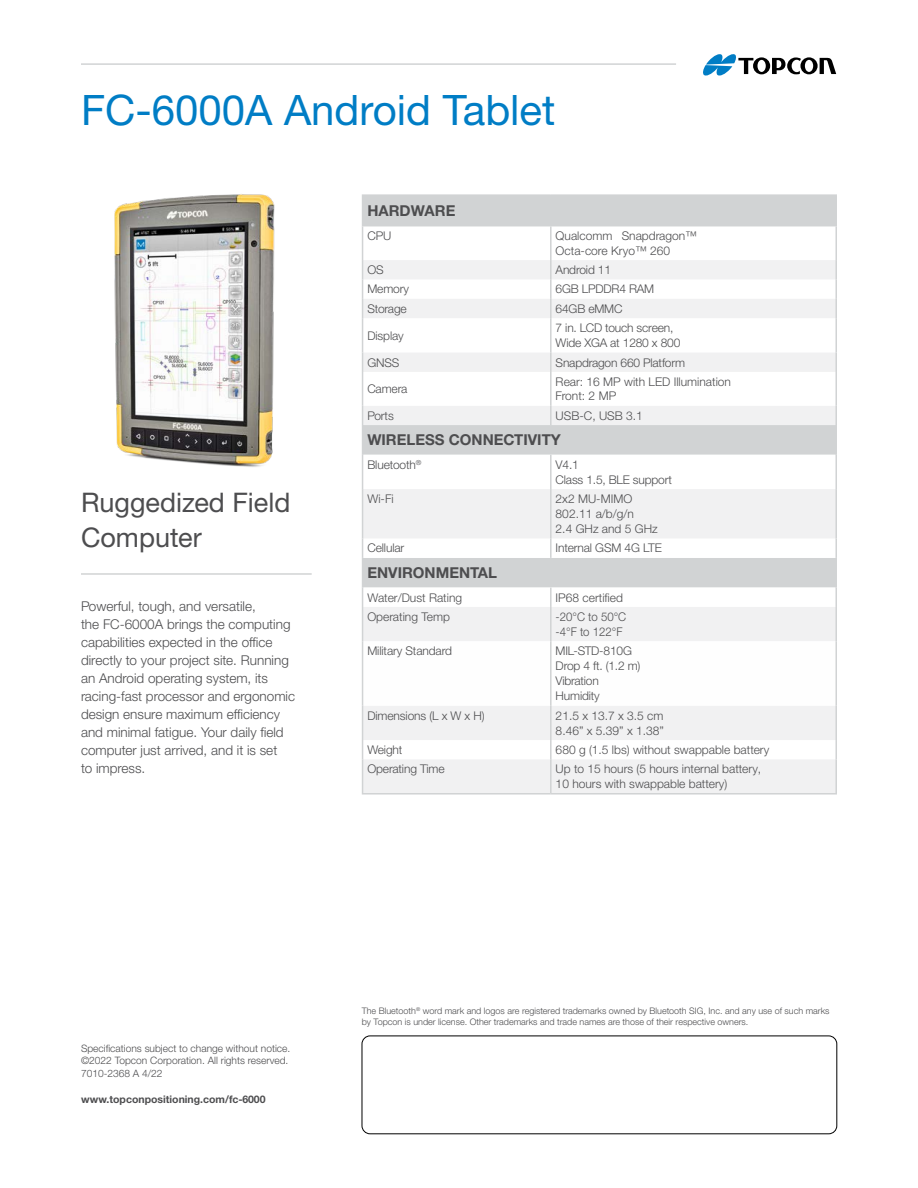
<style>
.page{position:relative;width:918px;height:1188px;background:#fff}
.page>*{position:absolute;margin:0;border:0;box-sizing:border-box;transform-origin:0 0}
.t1{font:42px "Helvetica Neue LTW1 G";color:#007dc5}
.t2{font:27px/34.5px "Helvetica Neue LTW1 G";color:#4d4d4f}
.t3{font:700 15px "Helvetica Neue LTW1 G";color:#4d4d4f}
.t4{font:300 13.5px/18px "Helvetica Neue LTW1 G";color:#4d4d4f}
.t5{font:300 12px/15px "Helvetica Neue LTW1 G";letter-spacing:-.01em;color:#4d4d4f}
.t6{font:300 12px/15px "Helvetica Neue LTW1 G";letter-spacing:-.01em;color:#4d4d4f;scale:.95 1}
.t7{font:700 10.5px "Helvetica Neue LTW1 G";color:#4d4d4f}
.t8{font:300 10.2px/12.8px "Helvetica Neue LTW1 G";color:#4d4d4f}
.t9{font:300 9px/10.5px "Helvetica Neue LTW1 G";color:#4d4d4f}
</style>
<div class="page">
<div style="left:362px;top:1036px;width:475px;height:98px;border:1px solid #000;border-radius:8px"></div>
<hr style="left:81px;top:63px;width:595px;height:2px;background:#d1d3d4">
<svg style="left:703px;top:54px;width:133px;height:22px"></svg>
<hr style="left:81px;top:573px;width:231px;height:2px;background:#d1d3d4">
<svg style="left:363px;top:196px;width:473px;height:64px"></svg>
<svg style="left:363px;top:260px;width:473px;height:112px;fill:#f2f2f2"></svg>
<svg style="left:363px;top:372px;width:473px;height:117px"></svg>
<svg style="left:363px;top:489px;width:473px;height:304px;fill:#f1f1f2"></svg>
<svg style="left:363px;top:641px;width:473px;height:65px"></svg>
<hr style="left:362px;top:225px;width:189px;height:1px;background:#d1d3d4">
<hr style="left:550px;top:226px;width:2px;height:34px;background:#d1d3d4">
<hr style="left:551px;top:225px;width:286px;height:1px;background:#d1d3d4">
<svg style="left:550px;top:260px;width:2px;height:19px"></svg>
<hr style="left:550px;top:279px;width:2px;height:20px;background:#d1d3d4">
<svg style="left:550px;top:299px;width:2px;height:19px"></svg>
<hr style="left:550px;top:318px;width:2px;height:35px;background:#d1d3d4">
<svg style="left:550px;top:353px;width:2px;height:19px"></svg>
<hr style="left:550px;top:372px;width:2px;height:34px;background:#d1d3d4">
<svg style="left:550px;top:406px;width:2px;height:19px"></svg>
<hr style="left:550px;top:538px;width:2px;height:20px;background:#d1d3d4">
<hr style="left:550px;top:455px;width:2px;height:34px;background:#d1d3d4">
<hr style="left:550px;top:489px;width:2px;height:49px;background:#d1d3d4">
<svg style="left:550px;top:588px;width:2px;height:19px"></svg>
<hr style="left:550px;top:607px;width:2px;height:34px;background:#d1d3d4">
<hr style="left:550px;top:641px;width:2px;height:65px;background:#d1d3d4">
<hr style="left:550px;top:706px;width:2px;height:34px;background:#d1d3d4">
<hr style="left:550px;top:759px;width:2px;height:34px;background:#d1d3d4">
<svg style="left:550px;top:740px;width:2px;height:19px"></svg>
<hr style="left:362px;top:194px;width:189px;height:2px;background:#d1d3d4">
<svg style="left:362px;top:196px;width:1px;height:29px"></svg>
<hr style="left:551px;top:194px;width:286px;height:2px;background:#d1d3d4">
<svg style="left:836px;top:196px;width:1px;height:29px"></svg>
<hr style="left:362px;top:226px;width:1px;height:34px;background:#d1d3d4">
<hr style="left:836px;top:226px;width:1px;height:34px;background:#d1d3d4">
<svg style="left:362px;top:260px;width:1px;height:58px"></svg>
<svg style="left:836px;top:260px;width:1px;height:58px"></svg>
<hr style="left:362px;top:318px;width:1px;height:35px;background:#d1d3d4">
<hr style="left:836px;top:318px;width:1px;height:35px;background:#d1d3d4">
<svg style="left:362px;top:353px;width:1px;height:19px"></svg>
<svg style="left:836px;top:353px;width:1px;height:19px"></svg>
<hr style="left:362px;top:372px;width:1px;height:34px;background:#d1d3d4">
<hr style="left:836px;top:372px;width:1px;height:34px;background:#d1d3d4">
<svg style="left:362px;top:406px;width:1px;height:19px"></svg>
<svg style="left:836px;top:406px;width:1px;height:19px"></svg>
<hr style="left:362px;top:425px;width:1px;height:30px;background:#d1d3d4">
<hr style="left:836px;top:425px;width:1px;height:30px;background:#d1d3d4">
<hr style="left:362px;top:455px;width:1px;height:34px;background:#d1d3d4">
<hr style="left:836px;top:455px;width:1px;height:34px;background:#d1d3d4">
<hr style="left:362px;top:489px;width:1px;height:49px;background:#d1d3d4">
<hr style="left:836px;top:489px;width:1px;height:49px;background:#d1d3d4">
<svg style="left:362px;top:538px;width:1px;height:20px"></svg>
<svg style="left:836px;top:538px;width:1px;height:20px"></svg>
<hr style="left:362px;top:558px;width:1px;height:30px;background:#d1d3d4">
<hr style="left:836px;top:558px;width:1px;height:30px;background:#d1d3d4">
<svg style="left:362px;top:588px;width:1px;height:19px"></svg>
<svg style="left:836px;top:588px;width:1px;height:19px"></svg>
<hr style="left:362px;top:607px;width:1px;height:34px;background:#d1d3d4">
<hr style="left:836px;top:607px;width:1px;height:34px;background:#d1d3d4">
<hr style="left:362px;top:641px;width:1px;height:65px;background:#d1d3d4">
<hr style="left:836px;top:641px;width:1px;height:65px;background:#d1d3d4">
<hr style="left:362px;top:706px;width:1px;height:34px;background:#d1d3d4">
<hr style="left:836px;top:706px;width:1px;height:34px;background:#d1d3d4">
<svg style="left:362px;top:740px;width:1px;height:19px"></svg>
<svg style="left:836px;top:740px;width:1px;height:19px"></svg>
<hr style="left:362px;top:759px;width:1px;height:34px;background:#d1d3d4">
<hr style="left:836px;top:759px;width:1px;height:34px;background:#d1d3d4">
<hr style="left:362px;top:793px;width:189px;height:2px;background:#d1d3d4">
<hr style="left:551px;top:793px;width:286px;height:2px;background:#d1d3d4">
<img style="left:114px;top:194px;width:161px;height:273px">
<h1 class="t1" style="left:81px;top:84px;width:476px">FC-6000A Android Tablet</h1>
<h2 class="t2" style="left:81px;top:485px;width:211px">Ruggedized Field<br>Computer</h2>
<p class="t4" style="left:81px;top:597px;width:216px">Powerful, tough, and versatile,<br>the FC-6000A brings the computing capabilities expected in the office directly to your project site. Running an Android operating system, its racing-fast processor and ergonomic design ensure maximum efficiency and minimal fatigue. Your daily field computer just arrived, and it is set<br>to impress.</p>
<p class="t3" style="left:367px;top:201px;width:90px">HARDWARE</p>
<p class="t5" style="left:367px;top:228px;width:25px">CPU</p>
<p class="t5" style="left:556px;top:228px;width:143px">Qualcomm Snapdragon™<br>Octa-core Kryo™ 260</p>
<p class="t5" style="left:367px;top:262px;width:18px">OS</p>
<p class="t5" style="left:556px;top:262px;width:57px">Android 11</p>
<p class="t5" style="left:367px;top:282px;width:43px">Memory</p>
<p class="t5" style="left:556px;top:282px;width:100px">6GB LPDDR4 RAM</p>
<p class="t5" style="left:367px;top:301px;width:41px">Storage</p>
<p class="t5" style="left:556px;top:301px;width:68px">64GB eMMC</p>
<p class="t5" style="left:367px;top:328px;width:38px">Display</p>
<p class="t5" style="left:556px;top:320px;width:126px">7 in. LCD touch screen,<br>Wide XGA at 1280 x 800</p>
<p class="t5" style="left:367px;top:355px;width:34px">GNSS</p>
<p class="t5" style="left:556px;top:355px;width:131px">Snapdragon 660 Platform</p>
<p class="t5" style="left:367px;top:381px;width:41px">Camera</p>
<p class="t5" style="left:556px;top:374px;width:177px;line-height:14.4px">Rear: 16 MP with LED Illumination<br>Front: 2 MP</p>
<p class="t5" style="left:367px;top:408px;width:28px">Ports</p>
<p class="t5" style="left:556px;top:408px;width:89px">USB-C, USB 3.1</p>
<p class="t3" style="left:367px;top:431px;width:195px">WIRELESS CONNECTIVITY</p>
<p class="t5" style="left:367px;top:457px;width:56px">Bluetooth<sup>®</sup></p>
<p class="t5" style="left:556px;top:457px;width:118px">V4.1<br>Class 1.5, BLE support</p>
<p class="t5" style="left:367px;top:491px;width:28px">Wi-Fi</p>
<p class="t5" style="left:556px;top:491px;width:104px">2x2 MU-MIMO<br>802.11 a/b/g/n<br>2.4 GHz and 5 GHz</p>
<p class="t5" style="left:367px;top:541px;width:38px">Cellular</p>
<p class="t5" style="left:556px;top:541px;width:108px">Internal GSM 4G LTE</p>
<p class="t3" style="left:367px;top:563px;width:131px">ENVIRONMENTAL</p>
<p class="t5" style="left:367px;top:590px;width:96px">Water/Dust Rating</p>
<p class="t5" style="left:556px;top:590px;width:69px">IP68 certified</p>
<p class="t5" style="left:367px;top:609px;width:84px">Operating Temp</p>
<p class="t6" style="left:556px;top:609px;width:76px">-20°C to 50°C -4°F to 122°F</p>
<p class="t5" style="left:367px;top:643px;width:86px">Military Standard</p>
<p class="t5" style="left:556px;top:643px;width:86px">MIL-STD-810G<br>Drop 4 ft. (1.2 m)<br>Vibration<br>Humidity</p>
<p class="t5" style="left:367px;top:708px;width:119px">Dimensions (L x W x H)</p>
<p class="t5" style="left:556px;top:708px;width:110px">21.5 x 13.7 x 3.5 cm<br>8.46” x 5.39” x 1.38”</p>
<p class="t5" style="left:367px;top:742px;width:37px">Weight</p>
<p class="t5" style="left:556px;top:742px;width:215px">680 g (1.5 lbs) without swappable battery</p>
<p class="t5" style="left:367px;top:762px;width:79px">Operating Time</p>
<p class="t5" style="left:556px;top:762px;width:207px">Up to 15 hours (5 hours internal battery,<br>10 hours with swappable battery)</p>
<p class="t8" style="left:81px;top:1042px;width:211px">Specifications subject to change without notice. ©2022 Topcon Corporation. All rights reserved.<br>7010-2368 A 4/22</p>
<p class="t7" style="left:81px;top:1093px;width:186px">www.topconpositioning.com/fc-6000</p>
<p class="t9" style="left:362px;top:1006px;width:469px">The Bluetooth<sup>®</sup> word mark and logos are registered trademarks owned by Bluetooth SIG, Inc. and any use of such marks by Topcon is under license. Other trademarks and trade names are those of their respective owners.</p>
</div>
